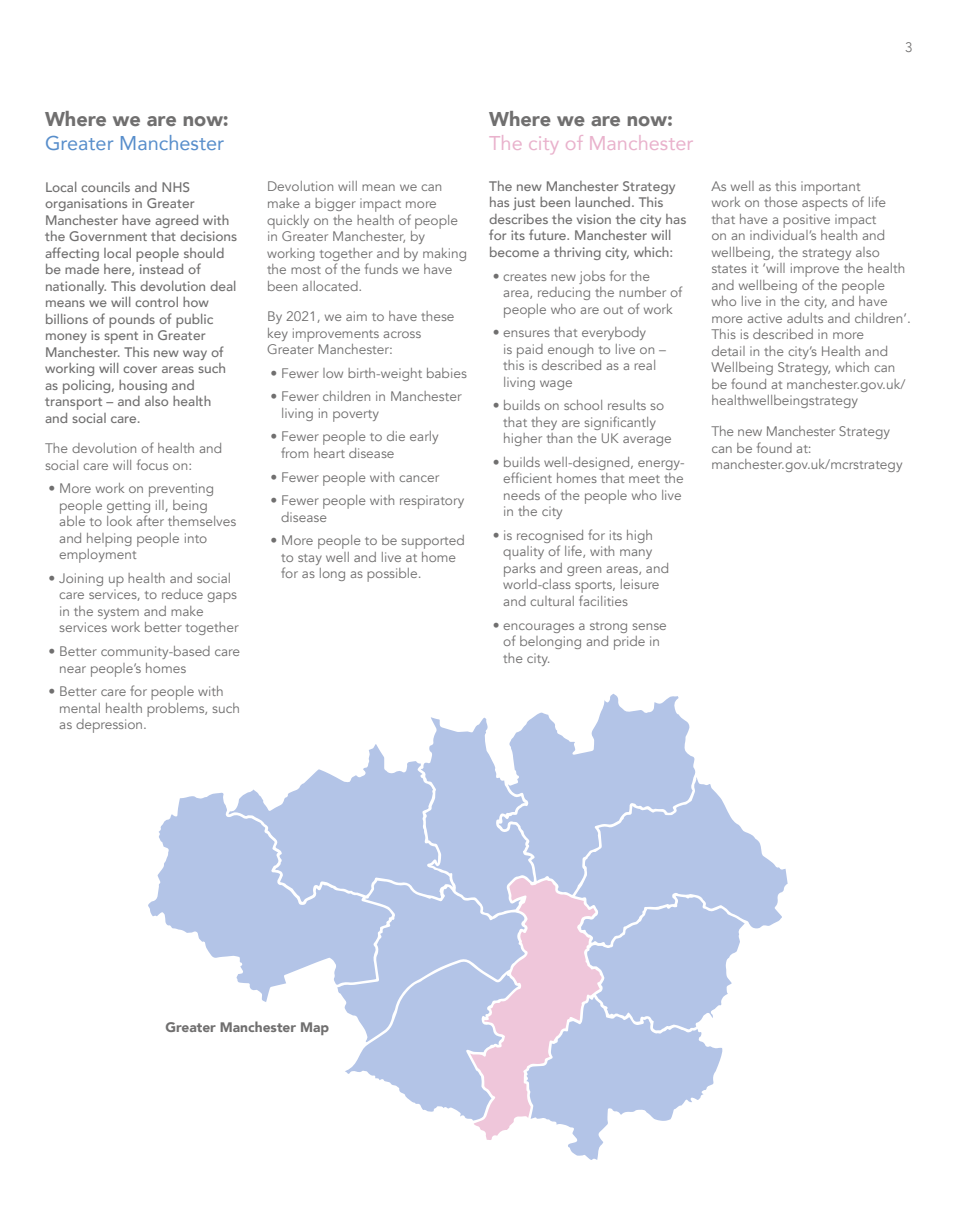
<style>
.page{position:relative;width:957px;height:1205px;background:#fff}
.page>*{position:absolute;margin:0;border:0;box-sizing:border-box;transform-origin:0 0}
.t1{font:900 19.88px "Avenir";color:#706f6f}
.t2{font:19.88px "Avenir";color:#e9b2cc}
.t3{font:19.88px "Avenir";color:#588ecb}
.t4{font:13.75px/16.5px "Avenir";color:#706f6f}
.t5{font:500 13.75px/16.5px "Avenir";color:#706f6f}
.t6{font:900 13.75px "Avenir";color:#706f6f}
.t7{font:300 13.75px "Avenir";color:#706f6f}
</style>
<div class="page">
<svg style="left:148px;top:792px;width:80px;height:166px;fill:#b3c4e7"></svg>
<svg style="left:228px;top:694px;width:559px;height:466px"></svg>
<h1 class="t1" style="left:45px;top:102px;width:185px">Where we are now:</h1>
<h1 class="t3" style="left:45px;top:127px;width:181px">Greater Manchester</h1>
<p class="t5" style="left:45px;top:178px;width:194px">Local councils and NHS organisations in Greater<br>Manchester have agreed with the Government that decisions affecting local people should be made here, instead of nationally. This devolution deal means we will control how billions of pounds of public money is spent in Greater<br>Manchester. This new way of working will cover areas such as policing, housing and transport – and also health and social care.</p>
<p class="t4" style="left:45px;top:440px;width:179px">The devolution of health and social care will focus on:</p>
<p class="t4" style="left:59px;top:480px;width:179px;text-indent:-11px">• More work on preventing people getting ill, being able to look after themselves and helping people into employment</p>
<p class="t4" style="left:59px;top:570px;width:181px;text-indent:-11px">• Joining up health and social care services, to reduce gaps in the system and make services work better together</p>
<p class="t4" style="left:59px;top:643px;width:183px;text-indent:-11px">• Better community-based care near people’s homes</p>
<p class="t4" style="left:59px;top:683px;width:182px;text-indent:-11px">• Better care for people with mental health problems, such as depression.</p>
<p class="t7" style="left:905px;top:39px;width:9px">3</p>
<p class="t4" style="left:267px;top:179px;width:202px">Devolution will mean we can make a bigger impact more quickly on the health of people in Greater Manchester, by working together and by making the most of the funds we have been allocated.</p>
<p class="t4" style="left:267px;top:308px;width:189px">By 2021, we aim to have these key improvements across<br>Greater Manchester:</p>
<p class="t4" style="left:271px;top:365px;width:198px">• Fewer low birth-weight babies</p>
<p class="t4" style="left:281px;top:389px;width:182px;text-indent:-11px">• Fewer children in Manchester living in poverty</p>
<p class="t4" style="left:281px;top:429px;width:159px;text-indent:-11px">• Fewer people to die early from heart disease</p>
<p class="t4" style="left:271px;top:469px;width:170px">• Fewer people with cancer</p>
<p class="t4" style="left:281px;top:492px;width:185px;text-indent:-11px">• Fewer people with respiratory disease</p>
<p class="t4" style="left:281px;top:532px;width:185px;text-indent:-11px">• More people to be supported to stay well and live at home for as long as possible.</p>
<h1 class="t1" style="left:489px;top:102px;width:185px">Where we are now:</h1>
<h1 class="t2" style="left:489px;top:127px;width:206px">The city of Manchester</h1>
<p class="t5" style="left:489px;top:177px;width:199px">The new Manchester Strategy has just been launched. This describes the vision the city has for its future. Manchester will become a thriving city, which:</p>
<p class="t4" style="left:503px;top:268px;width:181px;text-indent:-11px">• creates new jobs for the area, reducing the number of people who are out of work</p>
<p class="t4" style="left:503px;top:324px;width:164px;text-indent:-11px">• ensures that everybody<br>is paid enough to live on – this is described as a real living wage</p>
<p class="t4" style="left:503px;top:397px;width:170px;text-indent:-11px">• builds on school results so that they are significantly higher than the UK average</p>
<p class="t4" style="left:503px;top:454px;width:183px;text-indent:-11px">• builds well-designed, energy&shy;efficient homes that meet the needs of the people who live in the city</p>
<p class="t4" style="left:503px;top:527px;width:167px;text-indent:-11px">• is recognised for its high quality of life, with many parks and green areas, and world-class sports, leisure and cultural facilities</p>
<p class="t4" style="left:503px;top:617px;width:165px;text-indent:-11px">• encourages a strong sense of belonging and pride in the city.</p>
<p class="t4" style="left:711px;top:178px;width:201px">As well as this important<br>work on those aspects of life that have a positive impact<br>on an individual’s health and wellbeing, the strategy also states it ‘will improve the health and wellbeing of the people who live in the city, and have more active adults and children’.<br>This is described in more<br>detail in the city’s Health and<br>Wellbeing Strategy, which can be found at manchester.gov.uk/ healthwellbeingstrategy</p>
<p class="t4" style="left:711px;top:423px;width:193px">The new Manchester Strategy can be found at: manchester.gov.uk/mcrstrategy</p>
<p class="t6" style="left:165px;top:1015px;width:165px">Greater Manchester Map</p>
</div>
